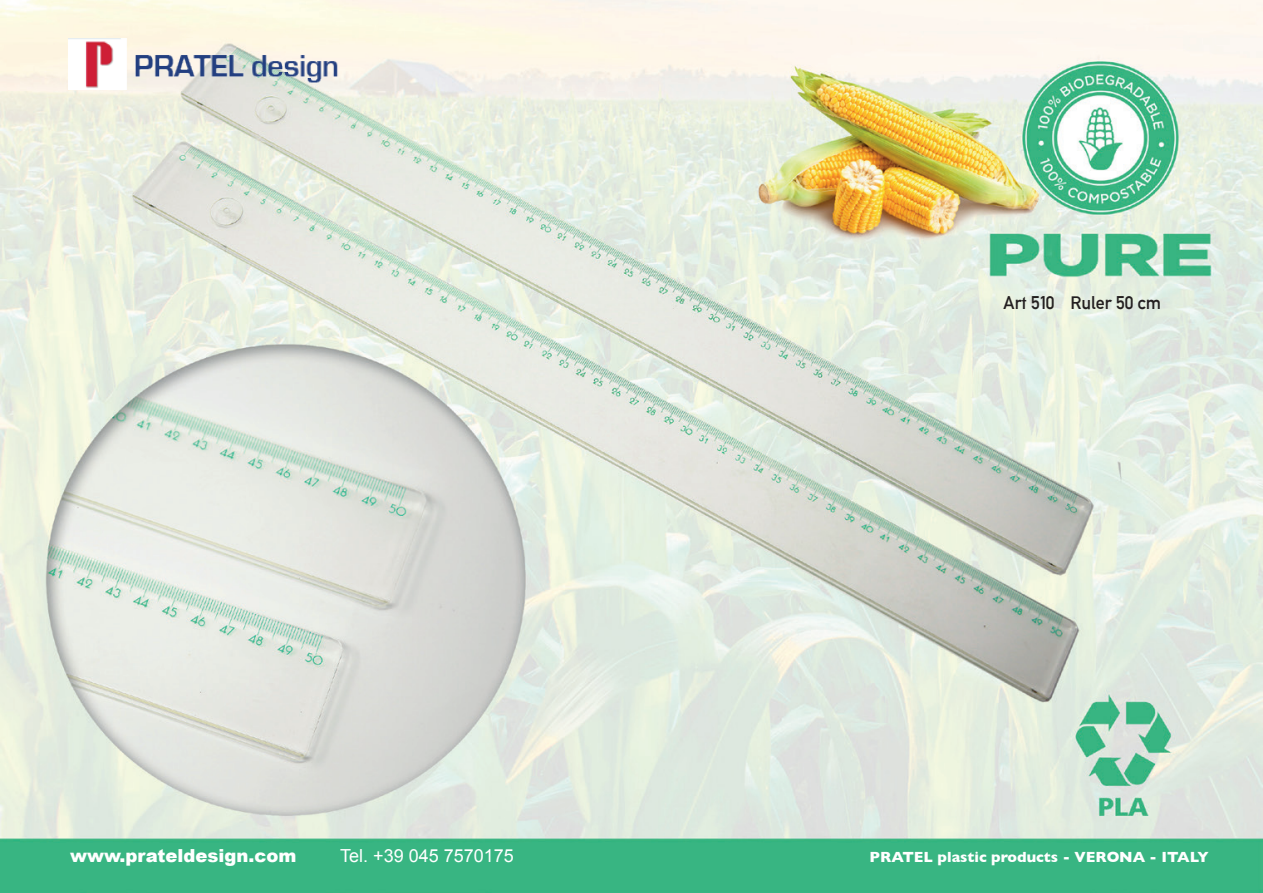
<style>
.page{position:relative;width:1263px;height:893px;background:#fff}
.page>*{position:absolute;margin:0;border:0;box-sizing:border-box;transform-origin:0 0}
.t1{font:900 18px "Arial";color:#fff}
.t2{font:18px "Arial";color:#fff}
.t3{font:18px "Alte DIN1451 Mittelschrift";color:#231f20}
.t4{font:700 15px "Gill Sans";color:#fff}
</style>
<div class="page">
<img style="left:0;top:0;width:1263px;height:893px">
<img style="left:68px;top:38px;width:289px;height:52px">
<p class="t3" style="left:1003px;top:292px;width:159px">Art 510 Ruler 50 cm</p>
<p class="t1" style="left:70px;top:842px;width:228px">www.prateldesign.com</p>
<p class="t2" style="left:340px;top:844px;width:175px">Tel. +39 045 7570175</p>
<p class="t4" style="left:870px;top:845px;width:340px">PRATEL plastic products - VERONA - ITALY</p>
</div>
